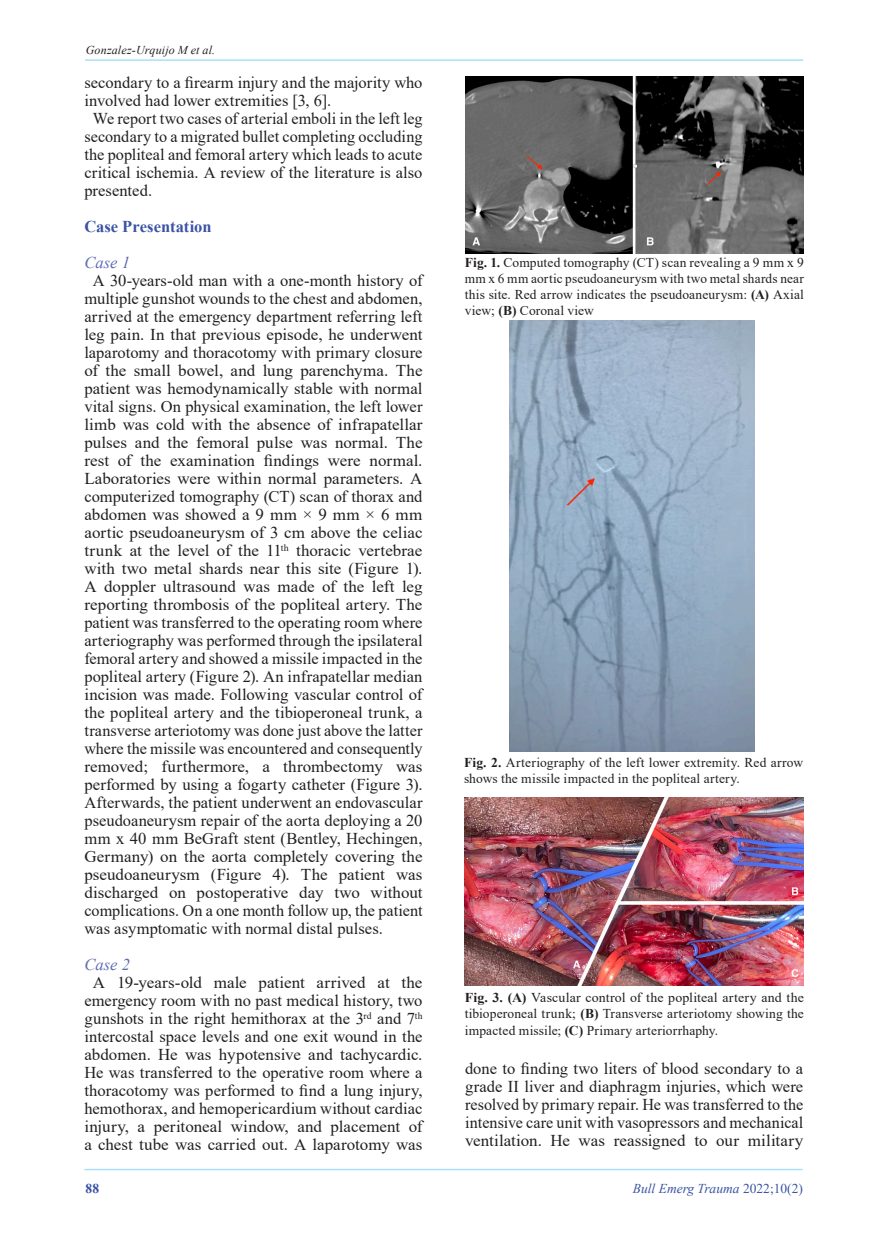
<style>
.page{position:relative;width:889px;height:1242px;background:#fff}
.page>*{position:absolute;margin:0;border:0;box-sizing:border-box;transform-origin:0 0}
.t1{font:16.5px/18px "Times New Roman";color:#231f20;text-align:justify}
.t2{font:700 16.5px "Times New Roman";color:#3a53a3}
.t3{font:italic 16.5px "Times New Roman";color:#5d6ab2}
.t4{font:13.5px/16.2px "Times New Roman";letter-spacing:.01em;color:#231f20;text-align:justify}
.t5{font:italic 13.5px "Times New Roman";color:#3a53a3}
.t6{font:700 13.5px "Times New Roman";color:#3a53a3}
.t7{font:italic 12px "Times New Roman";letter-spacing:.01em;color:#231f20}
.s1{font-weight:700}
.s2{font-style:normal}
</style>
<div class="page">
<hr style="left:85px;top:59px;width:718px;height:2px;background:#aae0f9">
<hr style="left:84px;top:1168px;width:718px;height:2px;background:#aae0f9">
<img style="left:466px;top:77px;width:338px;height:177px">
<img style="left:510px;top:321px;width:244px;height:431px">
<img style="left:465px;top:797px;width:339px;height:188px">
<p class="t7" style="left:86px;top:42px;width:131px">Gonzalez-Urquijo M et al.</p>
<p class="t1" style="left:84px;top:73px;width:340px">secondary to a firearm injury and the majority who</p>
<p class="t1" style="left:84px;top:91px;width:248px">involved had lower extremities [3, 6].</p>
<p class="t1" style="left:93px;top:109px;width:331px">We report two cases of arterial emboli in the left leg</p>
<p class="t1" style="left:84px;top:127px;width:340px">secondary to a migrated bullet completing occluding</p>
<p class="t1" style="left:84px;top:145px;width:339px">the popliteal and femoral artery which leads to acute</p>
<p class="t1" style="left:84px;top:163px;width:340px">critical ischemia. A review of the literature is also</p>
<p class="t1" style="left:84px;top:181px;width:69px">presented.</p>
<p class="t2" style="left:84px;top:215px;width:129px">Case Presentation</p>
<p class="t3" style="left:84px;top:251px;width:47px">Case 1</p>
<p class="t1" style="left:84px;top:271px;width:340px;text-indent:9px">A 30-years-old man with a one-month history of multiple gunshot wounds to the chest and abdomen, arrived at the emergency department referring left leg pain. In that previous episode, he underwent laparotomy and thoracotomy with primary closure of the small bowel, and lung parenchyma. The patient was hemodynamically stable with normal vital signs. On physical examination, the left lower limb was cold with the absence of infrapatellar pulses and the femoral pulse was normal. The rest of the examination findings were normal.<br>Laboratories were within normal parameters. A computerized tomography (CT) scan of thorax and abdomen was showed a 9 mm × 9 mm × 6 mm aortic pseudoaneurysm of 3 cm above the celiac trunk at the level of the 11<sup>th</sup> thoracic vertebrae with two metal shards near this site (Figure 1).<br>A doppler ultrasound was made of the left leg reporting thrombosis of the popliteal artery. The patient was transferred to the operating room where arteriography was performed through the ipsilateral femoral artery and showed a missile impacted in the popliteal artery (Figure 2). An infrapatellar median incision was made. Following vascular control of the popliteal artery and the tibioperoneal trunk, a transverse arteriotomy was done just above the latter where the missile was encountered and consequently removed; furthermore, a thrombectomy was performed by using a fogarty catheter (Figure 3).<br>Afterwards, the patient underwent an endovascular pseudoaneurysm repair of the aorta deploying a 20 mm x 40 mm BeGraft stent (Bentley, Hechingen, Germany) on the aorta completely covering the pseudoaneurysm (Figure 4). The patient was discharged on postoperative day two without complications. On a one month follow up, the patient was asymptomatic with normal distal pulses.</p>
<p class="t3" style="left:84px;top:953px;width:47px">Case 2</p>
<p class="t1" style="left:84px;top:973px;width:340px;text-align:center">A 19-years-old male patient arrived at the emergency room with no past medical history, two gunshots in the right hemithorax at the 3<sup>rd</sup> and 7<sup>th </sup>intercostal space levels and one exit wound in the abdomen. He was hypotensive and tachycardic.<br>He was transferred to the operative room where a thoracotomy was performed to find a lung injury, hemothorax, and hemopericardium without cardiac injury, a peritoneal window, and placement of a chest tube was carried out. A laparotomy was</p>
<p class="t4" style="left:465px;top:254px;width:341px"><span class="s1">Fig. 1.</span> Computed tomography (CT) scan revealing a 9 mm x 9 mm x 6 mm aortic pseudoaneurysm with two metal shards near this site. Red arrow indicates the pseudoaneurysm: <span class="s1">(A)</span> Axial view; <span class="s1">(B)</span> Coronal view</p>
<p class="t4" style="left:464px;top:753px;width:341px"><span class="s1">Fig. 2.</span> Arteriography of the left lower extremity. Red arrow shows the missile impacted in the popliteal artery.</p>
<p class="t4" style="left:465px;top:989px;width:341px"><span class="s1">Fig. 3. (A)</span> Vascular control of the popliteal artery and the tibioperoneal trunk; <span class="s1">(B)</span> Transverse arteriotomy showing the impacted missile; <span class="s1">(C)</span> Primary arteriorrhaphy.</p>
<p class="t1" style="left:465px;top:1058px;width:340px">done to finding two liters of blood secondary to a grade II liver and diaphragm injuries, which were resolved by primary repair. He was transferred to the intensive care unit with vasopressors and mechanical ventilation. He was reassigned to our military</p>
<p class="t6" style="left:86px;top:1178px;width:15px">88</p>
<p class="t5" style="left:633px;top:1179px;width:172px">Bull Emerg Trauma <span class="s2">2022;10(2)</span></p>
</div>
